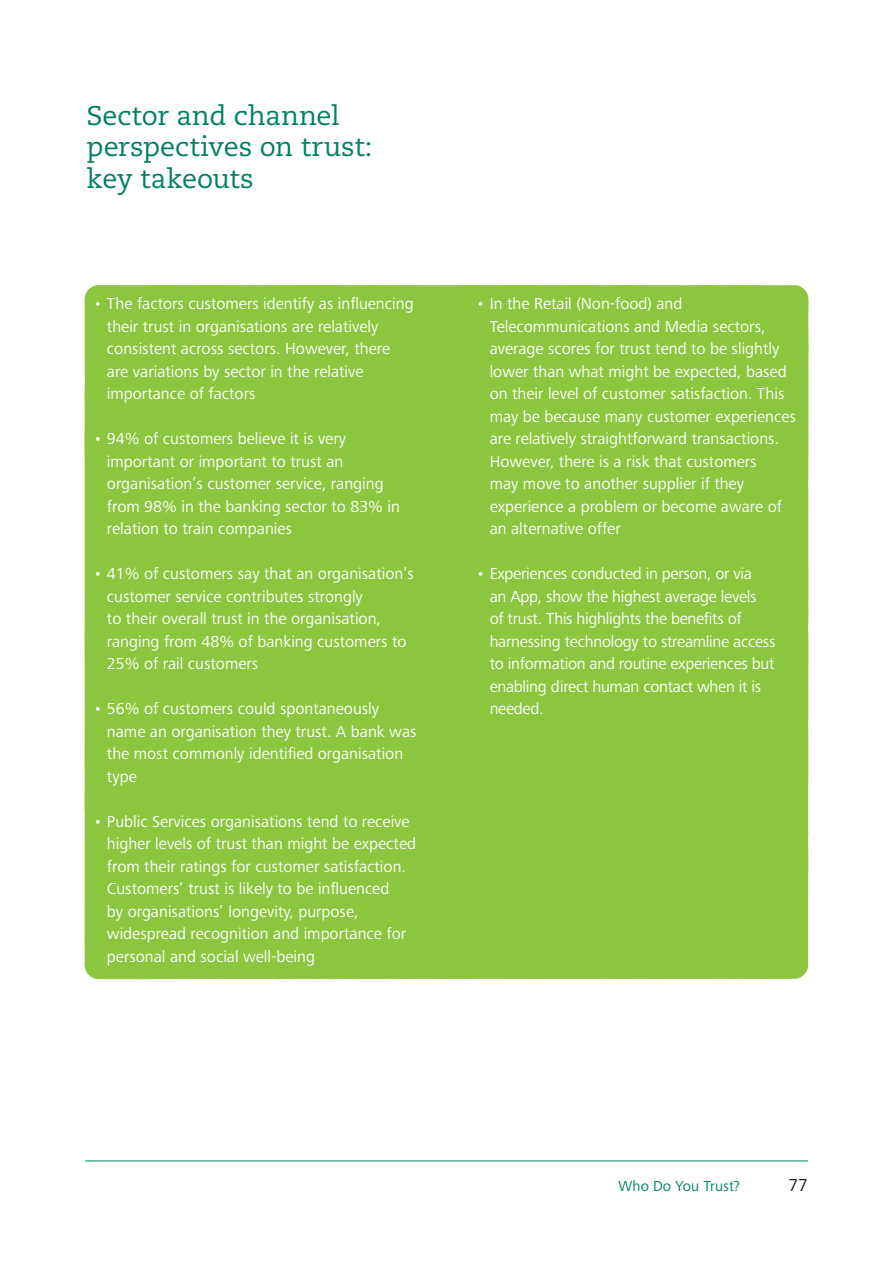
<style>
.page{position:relative;width:893px;height:1263px;background:#fff}
.page>*{position:absolute;margin:0;border:0;box-sizing:border-box;transform-origin:0 0}
.t1{font:27px/31.5px "Caecilia LT Std";letter-spacing:-.005em;color:#008164}
.t2{font:18px "Frutiger Next Pro";color:#231f20}
.t3{font:16.5px/22.5px "Frutiger Next Pro";color:#fff}
.t4{font:15px "Frutiger Next Pro";letter-spacing:.005em;color:#008164}
</style>
<div class="page">
<hr style="left:85px;top:1160px;width:723px;height:1px;background:#008164">
<div style="left:84px;top:285px;width:724px;height:694px;background:#8bc63e"></div>
<svg style="left:663px;top:285px;width:6px;height:2px"></svg>
<svg style="left:451px;top:285px;width:14px;height:2px"></svg>
<svg style="left:808px;top:314px;width:1px;height:22px"></svg>
<svg style="left:793px;top:939px;width:16px;height:40px"></svg>
<svg style="left:808px;top:872px;width:1px;height:16px"></svg>
<svg style="left:808px;top:804px;width:1px;height:20px"></svg>
<svg style="left:808px;top:761px;width:1px;height:12px"></svg>
<svg style="left:406px;top:285px;width:11px;height:2px"></svg>
<svg style="left:181px;top:285px;width:12px;height:1px"></svg>
<h1 class="t1" style="left:87px;top:100px;width:287px">Sector and channel perspectives on trust: key takeouts</h1>
<p class="t3" style="left:107px;top:292px;width:308px;text-indent:-13px">• The factors customers identify as influencing their trust in organisations are relatively consistent across sectors. However, there are variations by sector in the relative importance of factors</p>
<p class="t3" style="left:107px;top:427px;width:295px;text-indent:-13px">• 94% of customers believe it is very important or important to trust an organisation’s customer service, ranging from 98% in the banking sector to 83% in relation to train companies</p>
<p class="t3" style="left:107px;top:562px;width:308px;text-indent:-13px">• 41% of customers say that an organisation’s customer service contributes strongly<br>to their overall trust in the organisation, ranging from 48% of banking customers to 25% of rail customers</p>
<p class="t3" style="left:107px;top:697px;width:311px;text-indent:-13px">• 56% of customers could spontaneously name an organisation they trust. A bank was the most commonly identified organisation type</p>
<p class="t3" style="left:107px;top:810px;width:311px;text-indent:-13px">• Public Services organisations tend to receive higher levels of trust than might be expected from their ratings for customer satisfaction.<br>Customers’ trust is likely to be influenced<br>by organisations’ longevity, purpose, widespread recognition and importance for personal and social well-being</p>
<p class="t3" style="left:490px;top:292px;width:308px;text-indent:-13px">• In the Retail (Non-food) and Telecommunications and Media sectors, average scores for trust tend to be slightly lower than what might be expected, based on their level of customer satisfaction. This may be because many customer experiences are relatively straightforward transactions.<br>However, there is a risk that customers<br>may move to another supplier if they experience a problem or become aware of an alternative offer</p>
<p class="t3" style="left:490px;top:562px;width:287px;text-indent:-13px">• Experiences conducted in person, or via<br>an App, show the highest average levels<br>of trust. This highlights the benefits of harnessing technology to streamline access to information and routine experiences but enabling direct human contact when it is needed.</p>
<p class="t4" style="left:618px;top:1177px;width:123px">Who Do You Trust?</p>
<p class="t2" style="left:789px;top:1175px;width:21px">77</p>
</div>
